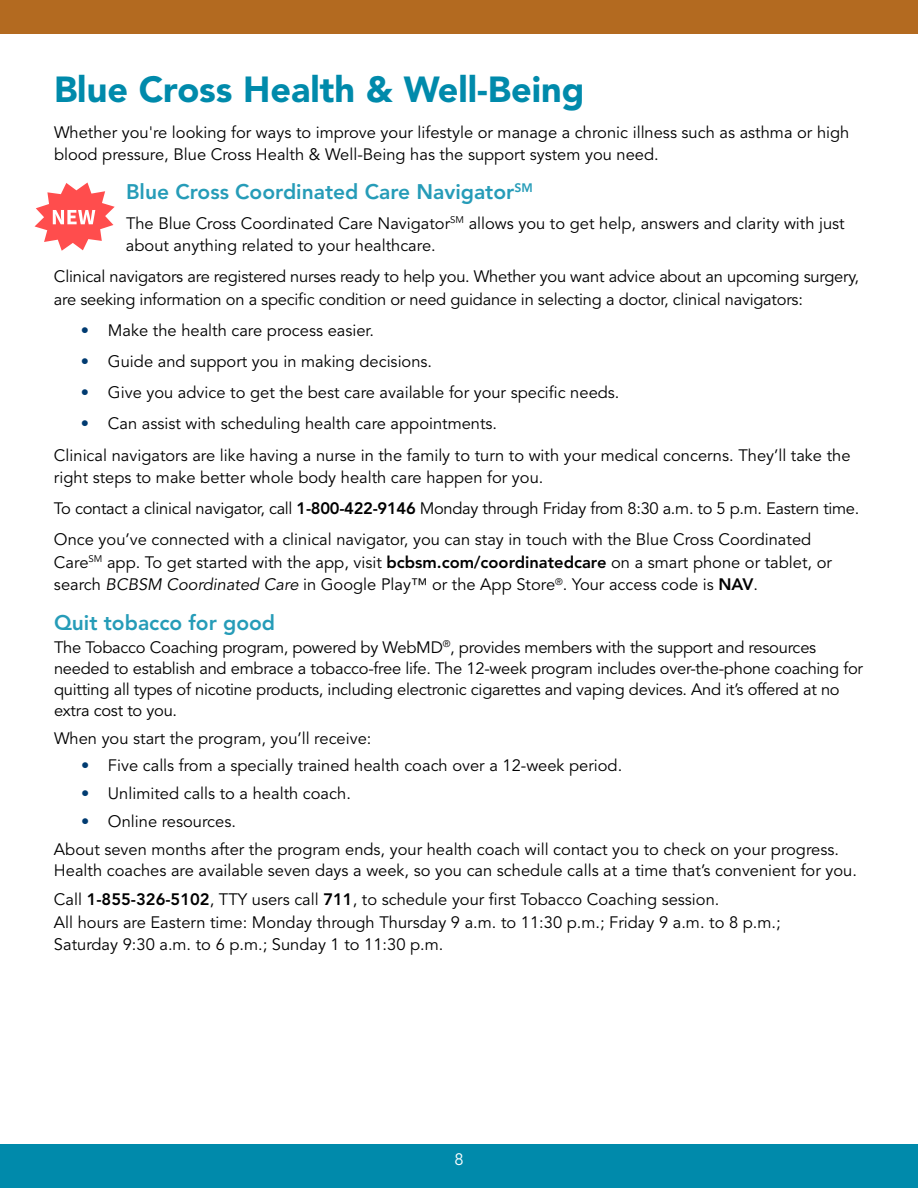
<style>
.page{position:relative;width:918px;height:1188px;background:#fff}
.page>*{position:absolute;margin:0;border:0;box-sizing:border-box;transform-origin:0 0}
.t1{font:900 36px "Avenir LT Std";color:#008aab}
.t2{font:800 21px "Avenir LT Std";color:#269cb8}
.t3{font:16.5px/22.5px "Avenir LT Std";color:#000}
.t4{font:16.5px "Avenir LT Std";color:#fff}
.s1{font-weight:800;color:#003b71}
.s2{font-weight:800}
.s3{font-style:italic}
</style>
<div class="page">
<div style="left:0;top:0;width:918px;height:34px;background:#b36a20"></div>
<div style="left:0;top:1144px;width:918px;height:44px;background:#008aab"></div>
<svg style="left:35px;top:183px;width:80px;height:68px"></svg>
<h1 class="t1" style="left:54px;top:67px;width:532px">Blue Cross Health &amp; Well-Being</h1>
<p class="t3" style="left:54px;top:121px;width:797px">Whether you're looking for ways to improve your lifestyle or manage a chronic illness such as asthma or high blood pressure, Blue Cross Health &amp; Well-Being has the support system you need.</p>
<p class="t2" style="left:126px;top:180px;width:408px">Blue Cross Coordinated Care Navigator<sup>SM</sup></p>
<p class="t3" style="left:126px;top:212px;width:720px">The Blue Cross Coordinated Care Navigator<sup>SM</sup> allows you to get help, answers and clarity with just about anything related to your healthcare.</p>
<p class="t3" style="left:54px;top:266px;width:807px">Clinical navigators are registered nurses ready to help you. Whether you want advice about an upcoming surgery, are seeking information on a specific condition or need guidance in selecting a doctor, clinical navigators:</p>
<p class="t3" style="left:81px;top:320px;width:295px"><span class="s1">•</span> Make the health care process easier.</p>
<p class="t3" style="left:81px;top:351px;width:353px"><span class="s1">•</span> Guide and support you in making decisions.</p>
<p class="t3" style="left:81px;top:382px;width:540px"><span class="s1">•</span> Give you advice to get the best care available for your specific needs.</p>
<p class="t3" style="left:54px;top:409px;width:798px;line-height:31.2px;text-indent:27px"><span class="s1">•</span> Can assist with scheduling health care appointments.<br>Clinical navigators are like having a nurse in the family to turn to with your medical concerns. They’ll take the</p>
<p class="t3" style="left:54px;top:462px;width:807px;line-height:31.2px">right steps to make better whole body health care happen for you.<br>To contact a clinical navigator, call <span class="s2">1-800-422-9146</span> Monday through Friday from 8:30 a.m. to 5 p.m. Eastern time.<br>Once you’ve connected with a clinical navigator, you can stay in touch with the Blue Cross Coordinated</p>
<p class="t3" style="left:54px;top:551px;width:780px">Care<sup>SM</sup> app. To get started with the app, visit <span class="s2">bcbsm.com/coordinatedcare</span> on a smart phone or tablet, or search <span class="s3">BCBSM Coordinated Care</span> in Google Play™ or the App Store<sup>®</sup>. Your access code is <span class="s2">NAV</span>.</p>
<p class="t2" style="left:54px;top:610px;width:223px">Quit tobacco for good</p>
<p class="t3" style="left:54px;top:637px;width:811px;line-height:21px">The Tobacco Coaching program, powered by WebMD<sup>®</sup>, provides members with the support and resources needed to establish and embrace a tobacco-free life. The 12-week program includes over-the-phone coaching for quitting all types of nicotine products, including electronic cigarettes and vaping devices. And it’s offered at no extra cost to you.</p>
<p class="t3" style="left:54px;top:727px;width:319px">When you start the program, you’ll receive:</p>
<p class="t3" style="left:81px;top:755px;width:543px"><span class="s1">•</span> Five calls from a specially trained health coach over a 12-week period.</p>
<p class="t3" style="left:81px;top:783px;width:271px"><span class="s1">•</span> Unlimited calls to a health coach.</p>
<p class="t3" style="left:54px;top:808px;width:787px;line-height:27.8px;text-indent:27px"><span class="s1">•</span> Online resources.<br>About seven months after the program ends, your health coach will contact you to check on your progress.</p>
<p class="t3" style="left:54px;top:855px;width:804px;line-height:29.7px">Health coaches are available seven days a week, so you can schedule calls at a time that’s convenient for you.<br>Call <span class="s2">1-855-326-5102</span>, TTY users call <span class="s2">711</span>, to schedule your first Tobacco Coaching session.</p>
<p class="t3" style="left:54px;top:911px;width:728px">All hours are Eastern time: Monday through Thursday 9 a.m. to 11:30 p.m.; Friday 9 a.m. to 8 p.m.;<br>Saturday 9:30 a.m. to 6 p.m.; Sunday 1 to 11:30 p.m.</p>
<p class="t4" style="left:454px;top:1150px;width:11px">8</p>
</div>
